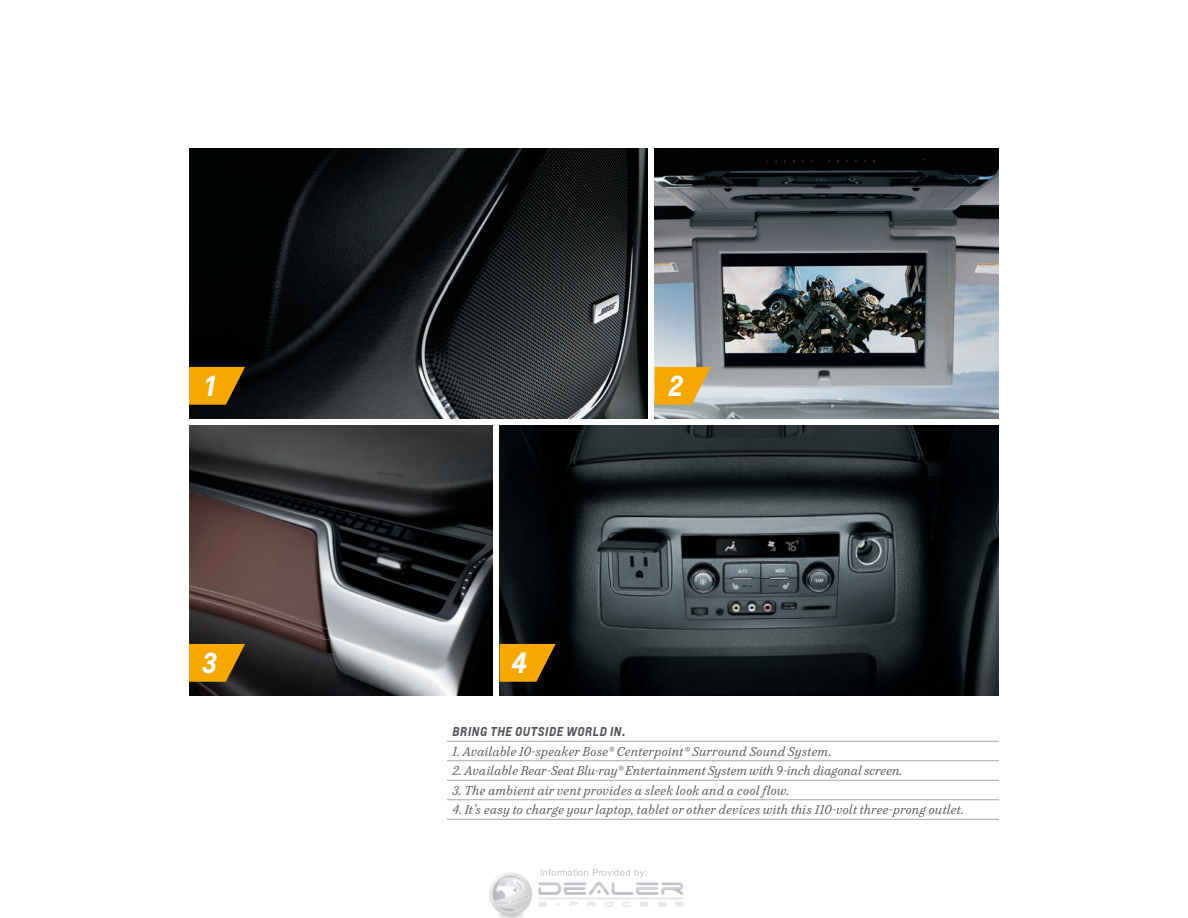
<style>
.page{position:relative;width:1188px;height:918px;background:#fff}
.page>*{position:absolute;margin:0;border:0;box-sizing:border-box;transform-origin:0 0}
.t1{font:italic 700 27px "Louis";color:#fff}
.t2{font:italic 12px "Durant";letter-spacing:.03em;color:#54555a}
.t3{font:italic 700 12px "Louis";letter-spacing:.03em;color:#54555a}
</style>
<div class="page">
<img style="left:189px;top:148px;width:459px;height:270px">
<img style="left:189px;top:425px;width:304px;height:270px">
<img style="left:500px;top:425px;width:499px;height:270px">
<img style="left:655px;top:148px;width:344px;height:270px">
<svg style="left:189px;top:367px;width:56px;height:38px;background:#cb8b01"></svg>
<svg style="left:655px;top:367px;width:56px;height:38px;background:#ecae25"></svg>
<svg style="left:189px;top:644px;width:56px;height:38px;background:#cf8e04"></svg>
<svg style="left:500px;top:644px;width:56px;height:38px;background:#c88900"></svg>
<hr style="left:447px;top:760px;width:552px;height:1px;background:#a7a6a8">
<hr style="left:447px;top:780px;width:552px;height:1px;background:#a7a6a8">
<hr style="left:447px;top:799px;width:552px;height:1px;background:#a7a6a8">
<hr style="left:447px;top:819px;width:552px;height:1px;background:#a7a6a8">
<hr style="left:447px;top:741px;width:552px;height:1px;background:#a7a6a8">
<img style="left:489px;top:869px;width:195px;height:49px">
<h1 class="t1" style="left:204px;top:368px;width:12px">1</h1>
<h1 class="t1" style="left:668px;top:368px;width:16px">2</h1>
<h1 class="t1" style="left:201px;top:645px;width:17px">3</h1>
<h1 class="t1" style="left:511px;top:645px;width:17px">4</h1>
<p class="t3" style="left:452px;top:724px;width:174px">BRING THE OUTSIDE WORLD IN.</p>
<p class="t2" style="left:452px;top:743px;width:381px">1. Available 10-speaker Bose® Centerpoint® Surround Sound System.</p>
<p class="t2" style="left:452px;top:763px;width:451px">2. Available Rear-Seat Blu-ray® Entertainment System with 9-inch diagonal screen.</p>
<p class="t2" style="left:452px;top:782px;width:338px">3. The ambient air vent provides a sleek look and a cool flow.</p>
<p class="t2" style="left:452px;top:802px;width:513px">4. It’s easy to charge your laptop, tablet or other devices with this 110-volt three-prong outlet.</p>
</div>
